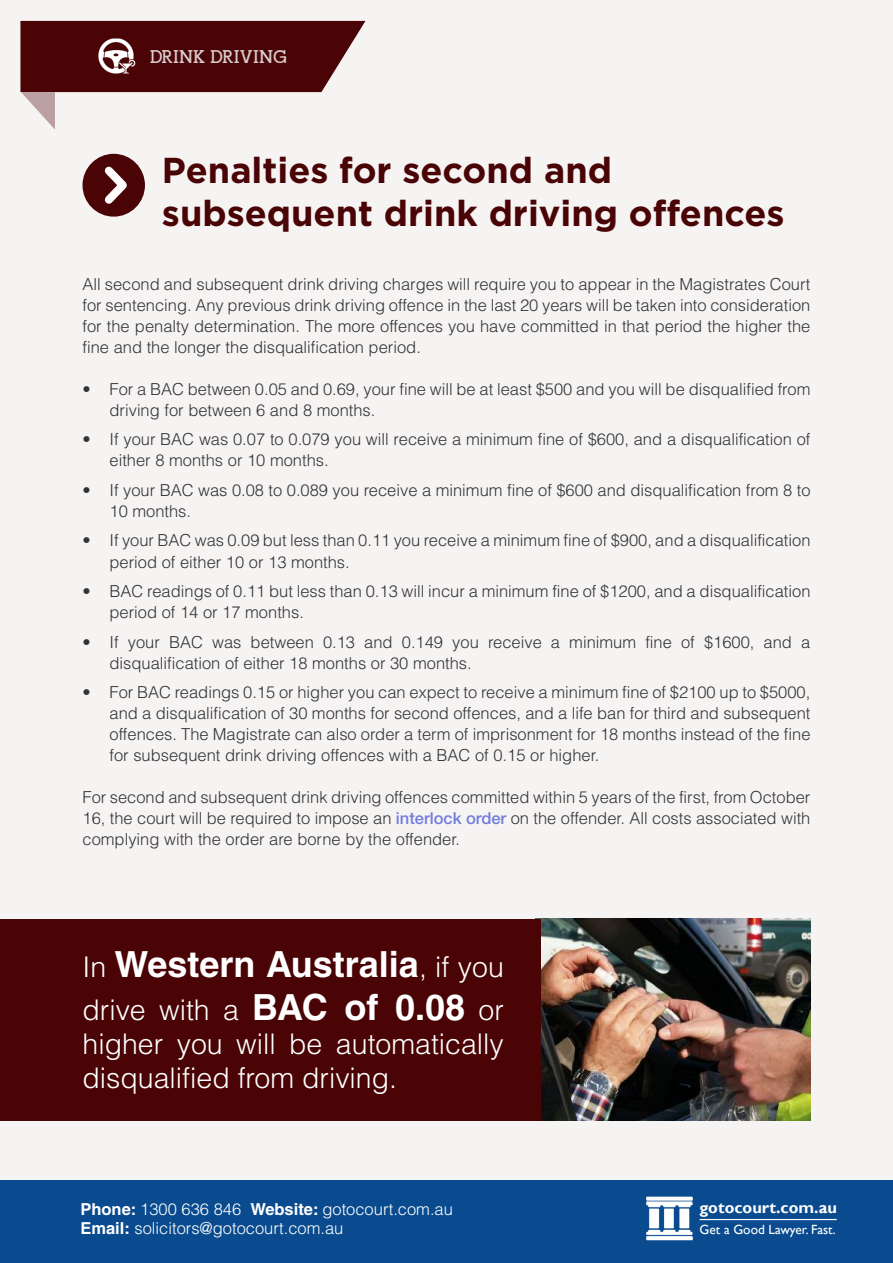
<style>
.page{position:relative;width:893px;height:1263px;background:#f6f3f3}
.page>*{position:absolute;margin:0;border:0;box-sizing:border-box;transform-origin:0 0}
.t1{font:700 36px/43.2px "Gotham";color:#4a0406}
.t2{font:700 36px "Helvetica";color:#fff}
.t3{font:300 28.5px/34.2px "Helvetica";color:#fff;text-align:justify}
.t4{font:700 18px "Alexandria FLF";color:#fff}
.t5{font:300 16.5px/21px "Helvetica";color:#333}
.t6{font:300 16.5px/19.8px "Helvetica";color:#fff}
.t7{font:700 16.35px "Gill Sans";color:#fff}
.t8{font:13.35px "Gill Sans";color:#fff}
.s1{font-family:"Helvetica Neue LT Pro";font-weight:500;color:#727dde}
.s2{font-weight:300;font-size:28.5px}
.s3{font-weight:700;font-size:36px}
.s4{font-weight:700}
</style>
<div class="page">
<svg style="left:20px;top:21px;width:345px;height:109px"></svg>
<img style="left:89px;top:28px;width:56px;height:56px">
<div style="left:0;top:1180px;width:893px;height:83px;background:#0a4b8f"></div>
<img style="left:647px;top:1196px;width:46px;height:45px">
<hr style="left:700px;top:1219px;width:137px;height:1px;background:#fff">
<div style="left:82px;top:154px;width:63px;height:63px;background:#4a0406;border-radius:50%"></div>
<svg style="left:104px;top:159px;width:30px;height:52px"></svg>
<img style="left:540px;top:919px;width:270px;height:201px">
<div style="left:0;top:919px;width:540px;height:201px;background:#4a0406"></div>
<p class="t4" style="left:149px;top:47px;width:139px">DRINK DRIVING</p>
<h1 class="t1" style="left:162px;top:148px;width:624px">Penalties for second and subsequent drink driving offences</h1>
<p class="t5" style="left:82px;top:273px;width:729px;text-align:justify">All second and subsequent drink driving charges will require you to appear in the Magistrates Court for sentencing. Any previous drink driving offence in the last 20 years will be taken into consideration for the penalty determination. The more offences you have committed in that period the higher the fine and the longer the disqualification period.</p>
<p class="t5" style="left:110px;top:378px;width:702px;text-indent:-27px">• For a BAC between 0.05 and 0.69, your fine will be at least $500 and you will be disqualified from driving for between 6 and 8 months.</p>
<p class="t5" style="left:110px;top:429px;width:702px;text-indent:-27px">• If your BAC was 0.07 to 0.079 you will receive a minimum fine of $600, and a disqualification of either 8 months or 10 months.</p>
<p class="t5" style="left:110px;top:479px;width:703px;text-indent:-27px">• If your BAC was 0.08 to 0.089 you receive a minimum fine of $600 and disqualification from 8 to<br>10 months.</p>
<p class="t5" style="left:110px;top:530px;width:703px;text-indent:-27px">• If your BAC was 0.09 but less than 0.11 you receive a minimum fine of $900, and a disqualification period of either 10 or 13 months.</p>
<p class="t5" style="left:110px;top:580px;width:702px;text-indent:-27px">• BAC readings of 0.11 but less than 0.13 will incur a minimum fine of $1200, and a disqualification period of 14 or 17 months.</p>
<p class="t5" style="left:110px;top:631px;width:702px;text-indent:-27px">• If your BAC was between 0.13 and 0.149 you receive a minimum fine of $1600, and a disqualification of either 18 months or 30 months.</p>
<p class="t5" style="left:110px;top:681px;width:702px;text-align:justify;text-indent:-27px">• For BAC readings 0.15 or higher you can expect to receive a minimum fine of $2100 up to $5000, and a disqualification of 30 months for second offences, and a life ban for third and subsequent offences. The Magistrate can also order a term of imprisonment for 18 months instead of the fine for subsequent drink driving offences with a BAC of 0.15 or higher.</p>
<p class="t5" style="left:82px;top:786px;width:729px;text-align:justify">For second and subsequent drink driving offences committed within 5 years of the first, from October 16, the court will be required to impose an <span class="s1">interlock order</span> on the offender. All costs associated with complying with the order are borne by the offender.</p>
<h1 class="t2" style="left:82px;top:942px;width:423px"><span class="s2">In</span> Western Australia<span class="s2">, if you</span></h1>
<h2 class="t3" style="left:82px;top:992px;width:423px">drive with a <span class="s3">BAC of 0.08</span> or higher you will be automatically disqualified from driving.</h2>
<p class="t6" style="left:80px;top:1198px;width:374px"><span class="s4">Phone:</span> 1300 636 846 <span class="s4">Website:</span> gotocourt.com.au<br><span class="s4">Email:</span> solicitors@gotocourt.com.au</p>
<p class="t7" style="left:700px;top:1197px;width:139px">gotocourt.com.au</p>
<p class="t8" style="left:700px;top:1221px;width:137px">Get a Good Lawyer. Fast.</p>
</div>
